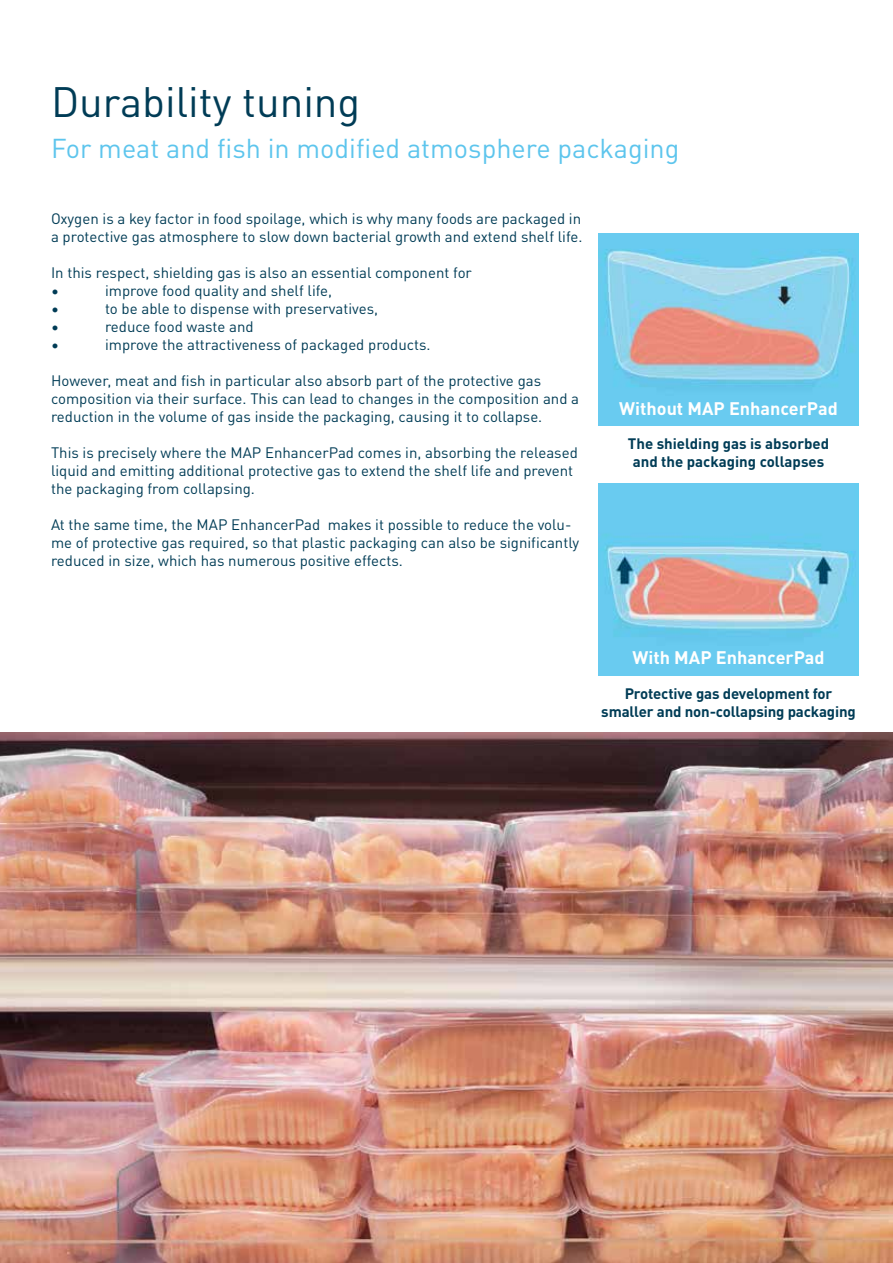
<style>
.page{position:relative;width:893px;height:1263px;background:#fff}
.page>*{position:absolute;margin:0;border:0;box-sizing:border-box;transform-origin:0 0}
.t1{font:42px "DIN Pro";color:#003c56}
.t2{font:27px "DIN Pro";color:#5dc5ed}
.t3{font:700 18px "DIN Pro";color:#fff}
.t4{font:15px/18px "DIN Pro";color:#003c56}
.t5{font:700 15px/18px "DIN Pro";letter-spacing:-.01em;color:#003c56;text-align:center}
</style>
<div class="page">
<img style="left:0;top:732px;width:893px;height:531px">
<img style="left:598px;top:234px;width:261px;height:191px">
<img style="left:598px;top:484px;width:261px;height:191px">
<h1 class="t1" style="left:51px;top:70px;width:311px">Durability tuning</h1>
<h2 class="t2" style="left:51px;top:128px;width:630px">For meat and fish in modified atmosphere packaging</h2>
<p class="t4" style="left:51px;top:209px;width:533px">Oxygen is a key factor in food spoilage, which is why many foods are packaged in a protective gas atmosphere to slow down bacterial growth and extend shelf life.</p>
<p class="t4" style="left:51px;top:263px;width:422px">In this respect, shielding gas is also an essential component for •</p>
<p class="t4" style="left:105px;top:281px;width:229px">improve food quality and shelf life,</p>
<p class="t4" style="left:51px;top:299px;width:9px">•</p>
<p class="t4" style="left:105px;top:299px;width:275px">to be able to dispense with preservatives,</p>
<p class="t4" style="left:51px;top:317px;width:9px">•</p>
<p class="t4" style="left:105px;top:317px;width:150px">reduce food waste and</p>
<p class="t4" style="left:51px;top:335px;width:9px">•</p>
<p class="t4" style="left:105px;top:335px;width:327px">improve the attractiveness of packaged products.</p>
<p class="t4" style="left:51px;top:371px;width:530px">However, meat and fish in particular also absorb part of the protective gas composition via their surface. This can lead to changes in the composition and a reduction in the volume of gas inside the packaging, causing it to collapse.</p>
<p class="t4" style="left:51px;top:443px;width:528px">This is precisely where the MAP EnhancerPad comes in, absorbing the released liquid and emitting additional protective gas to extend the shelf life and prevent the packaging from collapsing.</p>
<p class="t4" style="left:51px;top:515px;width:530px">At the same time, the MAP EnhancerPad makes it possible to reduce the volu&shy;me of protective gas required, so that plastic packaging can also be significantly reduced in size, which has numerous positive effects.</p>
<p class="t3" style="left:619px;top:394px;width:220px">Without MAP EnhancerPad</p>
<p class="t5" style="left:628px;top:434px;width:203px">The shielding gas is absorbed and the packaging collapses</p>
<p class="t3" style="left:632px;top:644px;width:194px">With MAP EnhancerPad</p>
<p class="t5" style="left:601px;top:684px;width:256px">Protective gas development for smaller and non-collapsing packaging</p>
</div>
